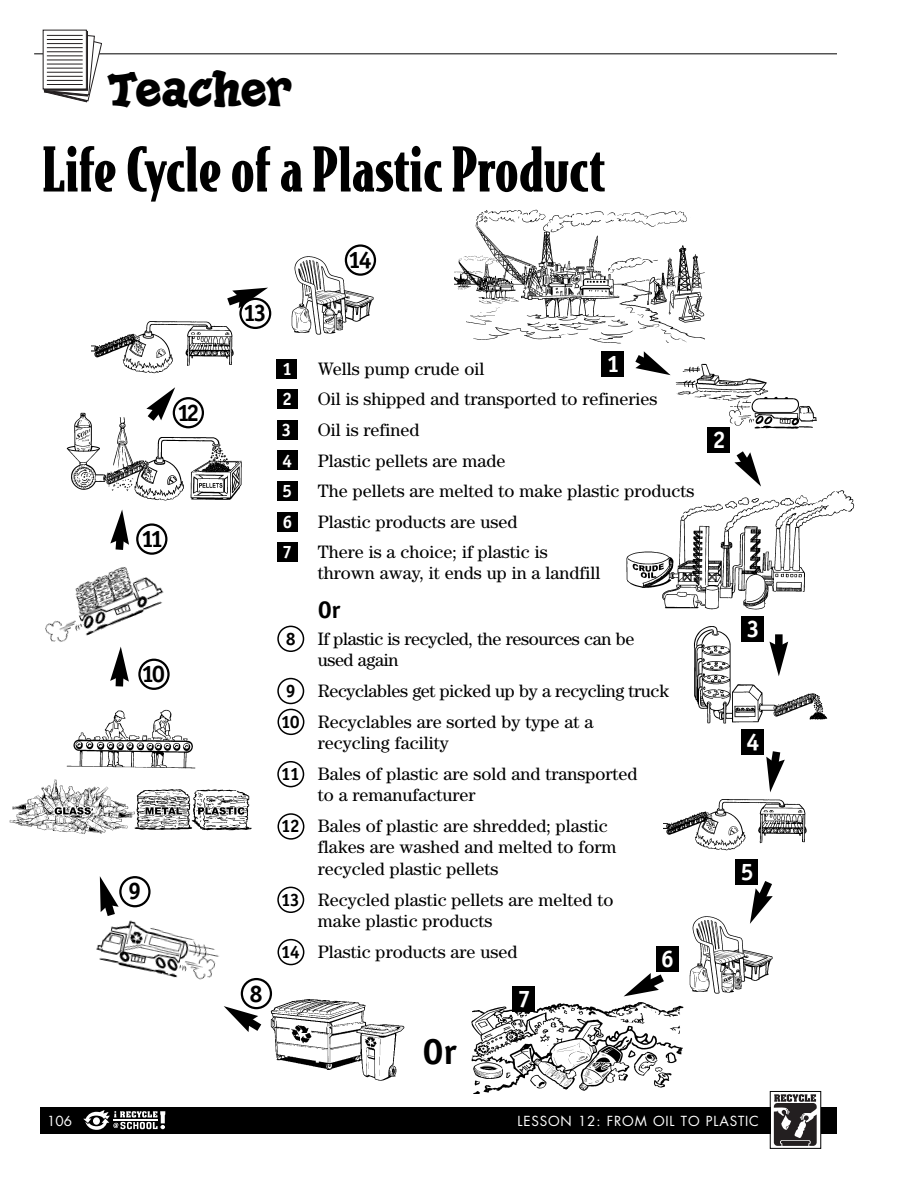
<style>
.page{position:relative;width:918px;height:1188px;background:#fff}
.page>*{position:absolute;margin:0;border:0;box-sizing:border-box;transform-origin:0 0}
.t1{font:900 58.5px "Bodega Serif";color:#000}
.t2{font:600 45px "Hip Hop";color:#000}
.t3{font:700 36px "Officina Sans";color:#000}
.t4{font:700 24px "Officina Sans";letter-spacing:-.11em;color:#000}
.t5{font:700 24px "Officina Sans";color:#fff}
.t6{font:18px/21px "Century";color:#000}
.t7{font:18px/21px "Century";letter-spacing:-.02em;color:#000}
.t8{font:700 18px "Officina Sans";color:#fff}
.t9{font:13.5px "Futura";letter-spacing:.06em;color:#fff}
.s1{font-family:"Officina Sans";font-weight:700;color:#fff}
.s2{font-family:"Officina Sans";font-weight:700}
</style>
<div class="page">
<div style="left:40px;top:1107px;width:797px;height:27px;background:#000"></div>
<hr style="left:34px;top:53px;width:803px;height:1px;background:#000">
<svg style="left:43px;top:30px;width:59px;height:72px"></svg>
<svg style="left:83px;top:1110px;width:82px;height:20px"></svg>
<div style="left:771px;top:1092px;width:49px;height:56px;background:#fff"></div>
<svg style="left:774px;top:1094px;width:43px;height:52px"></svg>
<div style="left:770px;top:1091px;width:51px;height:58px;border:1px solid #000"></div>
<div style="left:277px;top:359px;width:20px;height:20px;background:#000"></div>
<div style="left:741px;top:616px;width:23px;height:25px;background:#000"></div>
<img style="left:454px;top:209px;width:250px;height:135px">
<img style="left:675px;top:364px;width:142px;height:66px">
<img style="left:694px;top:626px;width:134px;height:98px">
<img style="left:626px;top:490px;width:229px;height:120px">
<img style="left:664px;top:799px;width:143px;height:52px">
<img style="left:689px;top:916px;width:84px;height:78px">
<img style="left:272px;top:999px;width:133px;height:82px">
<img style="left:472px;top:1002px;width:211px;height:92px">
<img style="left:96px;top:924px;width:123px;height:56px">
<img style="left:9px;top:709px;width:243px;height:125px">
<img style="left:67px;top:412px;width:175px;height:88px">
<img style="left:45px;top:567px;width:119px;height:80px">
<img style="left:91px;top:321px;width:143px;height:53px">
<img style="left:291px;top:256px;width:83px;height:79px">
<svg style="left:635px;top:351px;width:36px;height:24px"></svg>
<svg style="left:729px;top:451px;width:32px;height:36px"></svg>
<div style="left:775px;top:634px;width:8px;height:14px;background:#000"></div>
<svg style="left:769px;top:642px;width:19px;height:34px"></svg>
<svg style="left:766px;top:751px;width:19px;height:41px"></svg>
<svg style="left:750px;top:881px;width:23px;height:43px"></svg>
<svg style="left:624px;top:971px;width:48px;height:25px"></svg>
<svg style="left:110px;top:510px;width:19px;height:40px"></svg>
<svg style="left:110px;top:647px;width:19px;height:40px"></svg>
<div style="left:741px;top:729px;width:23px;height:25px;background:#000"></div>
<div style="left:656px;top:946px;width:22px;height:25px;background:#000"></div>
<div style="left:708px;top:427px;width:22px;height:25px;background:#000"></div>
<div style="left:512px;top:987px;width:23px;height:25px;background:#000"></div>
<div style="left:736px;top:859px;width:22px;height:25px;background:#000"></div>
<div style="left:602px;top:351px;width:22px;height:26px;background:#000"></div>
<svg style="left:138px;top:659px;width:32px;height:31px"></svg>
<svg style="left:345px;top:244px;width:31px;height:32px"></svg>
<svg style="left:219px;top:288px;width:52px;height:41px"></svg>
<svg style="left:140px;top:387px;width:64px;height:42px"></svg>
<svg style="left:136px;top:523px;width:31px;height:32px"></svg>
<svg style="left:99px;top:876px;width:52px;height:48px"></svg>
<svg style="left:224px;top:978px;width:48px;height:54px"></svg>
<div style="left:277px;top:389px;width:20px;height:20px;background:#000"></div>
<div style="left:277px;top:420px;width:20px;height:20px;background:#000"></div>
<div style="left:277px;top:450px;width:20px;height:20px;background:#000"></div>
<div style="left:277px;top:481px;width:20px;height:20px;background:#000"></div>
<div style="left:277px;top:512px;width:20px;height:20px;background:#000"></div>
<div style="left:277px;top:542px;width:21px;height:20px;background:#000"></div>
<svg style="left:278px;top:939px;width:26px;height:26px"></svg>
<svg style="left:277px;top:887px;width:27px;height:26px"></svg>
<svg style="left:278px;top:813px;width:26px;height:27px"></svg>
<svg style="left:277px;top:761px;width:27px;height:26px"></svg>
<svg style="left:277px;top:678px;width:27px;height:57px"></svg>
<svg style="left:277px;top:626px;width:27px;height:26px"></svg>
<h2 class="t2" style="left:110px;top:71px;width:184px">Teacher</h2>
<h1 class="t1" style="left:42px;top:142px;width:564px">Life Cycle of a Plastic Product</h1>
<h3 class="t4" style="left:177px;top:403px;width:24px">12</h3>
<h3 class="t4" style="left:141px;top:530px;width:24px">11</h3>
<h3 class="t4" style="left:141px;top:665px;width:26px">10</h3>
<h3 class="t4" style="left:128px;top:882px;width:15px">9</h3>
<h3 class="t4" style="left:243px;top:304px;width:26px">13</h3>
<h3 class="t4" style="left:249px;top:984px;width:15px">8</h3>
<h3 class="t4" style="left:348px;top:250px;width:26px">14</h3>
<h3 class="t5" style="left:607px;top:355px;width:15px">1</h3>
<p class="t6" style="left:282px;top:360px;width:204px"><span class="s1">1</span>. Wells pump crude oil</p>
<p class="t6" style="left:282px;top:390px;width:377px"><span class="s1">2</span>. Oil is shipped and transported to refineries</p>
<p class="t8" style="left:282px;top:423px;width:12px">3</p>
<p class="t6" style="left:318px;top:421px;width:103px">Oil is refined</p>
<p class="t6" style="left:282px;top:451px;width:225px"><span class="s1">4</span>. Plastic pellets are made</p>
<p class="t6" style="left:282px;top:482px;width:414px"><span class="s1">5</span>. The pellets are melted to make plastic products</p>
<p class="t8" style="left:283px;top:515px;width:12px">6</p>
<p class="t6" style="left:318px;top:513px;width:201px">Plastic products are used</p>
<p class="t8" style="left:282px;top:545px;width:12px">7</p>
<p class="t6" style="left:318px;top:543px;width:284px">There is a choice; if plastic is thrown away, it ends up in a landfill</p>
<h3 class="t4" style="left:318px;top:600px;width:24px">Or</h3>
<p class="t7" style="left:318px;top:630px;width:318px;text-indent:-32px"><span class="s2">8</span> If plastic is recycled, the resources can be used again</p>
<p class="t7" style="left:281px;top:677px;width:390px;line-height:30.6px"><span class="s2">9</span> Recyclables get picked up by a recycling truck<br><span class="s2">10</span> Recyclables are sorted by type at a</p>
<p class="t6" style="left:281px;top:728px;width:358px;line-height:31.2px;text-indent:37px">recycling facility<br><span class="s2">11</span> Bales of plastic are sold and transported</p>
<p class="t6" style="left:281px;top:781px;width:329px;line-height:31.2px;text-indent:37px">to a remanufacturer<br><span class="s2">12</span> Bales of plastic are shredded; plastic</p>
<p class="t6" style="left:318px;top:838px;width:300px;line-height:21.6px">flakes are washed and melted to form recycled plastic pellets</p>
<p class="t6" style="left:318px;top:891px;width:297px;text-indent:-37px"><span class="s2">13</span> Recycled plastic pellets are melted to make plastic products</p>
<p class="t6" style="left:281px;top:943px;width:238px"><span class="s2">14</span> Plastic products are used</p>
<h3 class="t5" style="left:661px;top:949px;width:15px">6</h3>
<h3 class="t3" style="left:422px;top:1038px;width:36px">Or</h3>
<h3 class="t5" style="left:517px;top:990px;width:15px">7</h3>
<h3 class="t5" style="left:713px;top:430px;width:15px">2</h3>
<h3 class="t5" style="left:746px;top:619px;width:15px">3</h3>
<h3 class="t5" style="left:746px;top:732px;width:15px">4</h3>
<h3 class="t5" style="left:741px;top:862px;width:15px">5</h3>
<p class="t9" style="left:47px;top:1114px;width:26px">106</p>
<p class="t9" style="left:517px;top:1114px;width:243px">LESSON 12: FROM OIL TO PLASTIC</p>
</div>
